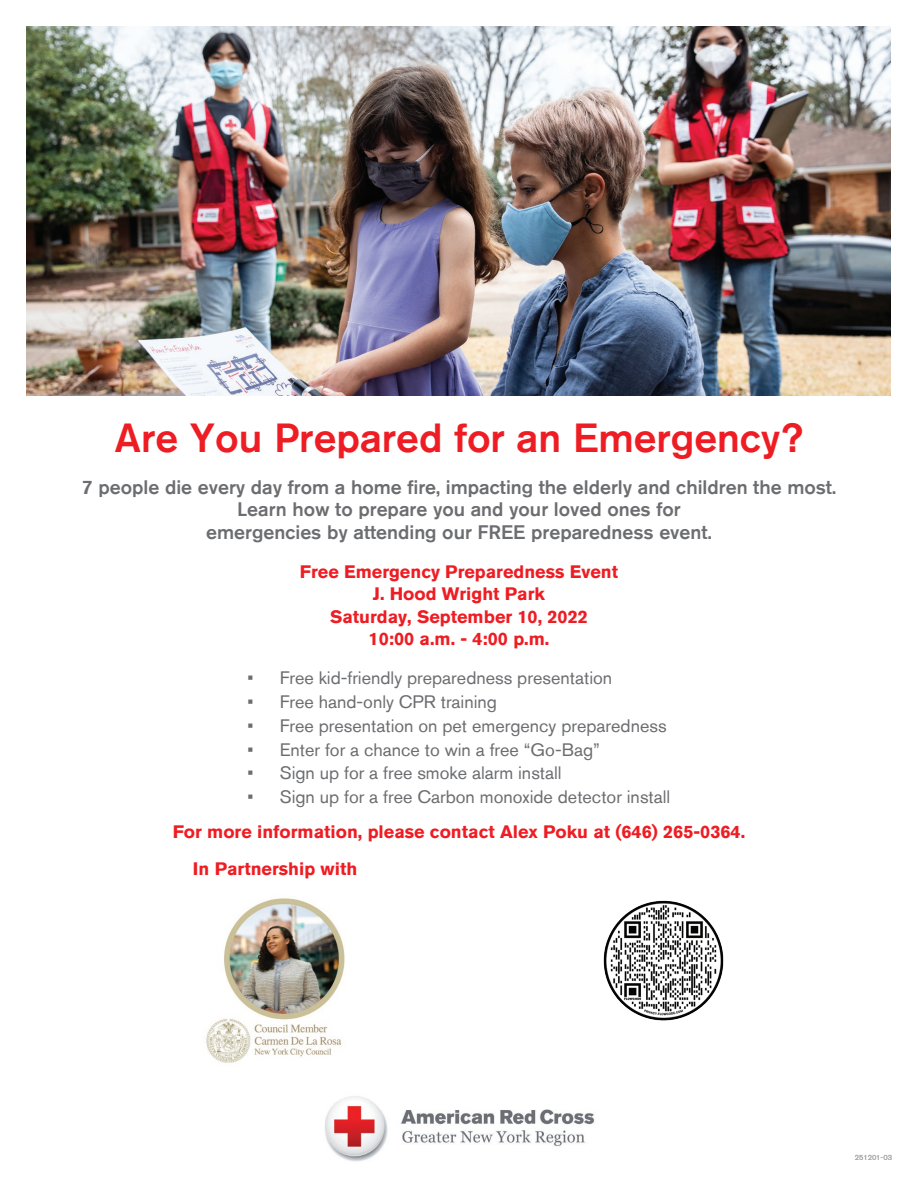
<style>
.page{position:relative;width:918px;height:1188px;background:#fff}
.page>*{position:absolute;margin:0;border:0;box-sizing:border-box;transform-origin:0 0}
.t1{font:500 40.5px "Akzidenz Grotesk Std";color:#ee1d23}
.t2{font:500 19.5px/22.5px "Akzidenz Grotesk Std";color:#6c6d70;text-align:center}
.t3{font:18px "Akzidenz Grotesk Std";color:#6c6d70}
.t4{font:700 18px/22.5px "Akzidenz Grotesk Std";color:#ee1d23;text-align:center}
.t5{font:7.5px "Akzidenz Grotesk Std";color:#a8a9ad}
</style>
<div class="page">
<img style="left:27px;top:27px;width:864px;height:369px">
<img style="left:325px;top:1096px;width:270px;height:66px">
<img style="left:603px;top:900px;width:121px;height:121px">
<img style="left:206px;top:898px;width:139px;height:165px">
<h1 class="t1" style="left:115px;top:413px;width:690px">Are You Prepared for an Emergency?</h1>
<p class="t2" style="left:82px;top:475px;width:756px">7 people die every day from a home fire, impacting the elderly and children the most.<br>Learn how to prepare you and your loved ones for<br>emergencies by attending our FREE preparedness event.</p>
<p class="t4" style="left:300px;top:560px;width:320px">Free Emergency Preparedness Event<br>J. Hood Wright Park<br>Saturday, September 10, 2022<br>10:00 a.m. - 4:00 p.m.</p>
<p class="t3" style="left:248px;top:667px;width:366px">• Free kid-friendly preparedness presentation</p>
<p class="t3" style="left:248px;top:691px;width:251px">• Free hand-only CPR training</p>
<p class="t3" style="left:248px;top:715px;width:421px">• Free presentation on pet emergency preparedness</p>
<p class="t3" style="left:248px;top:739px;width:354px">• Enter for a chance to win a free “Go-Bag”</p>
<p class="t3" style="left:248px;top:762px;width:316px">• Sign up for a free smoke alarm install</p>
<p class="t3" style="left:248px;top:786px;width:424px">• Sign up for a free Carbon monoxide detector install</p>
<p class="t4" style="left:193px;top:813px;width:554px;line-height:37.3px;text-align:left;text-indent:-20px">For more information, please contact Alex Poku at (646) 265-0364.<br>In Partnership with</p>
<p class="t5" style="left:855px;top:1153px;width:39px">251201-03</p>
</div>
